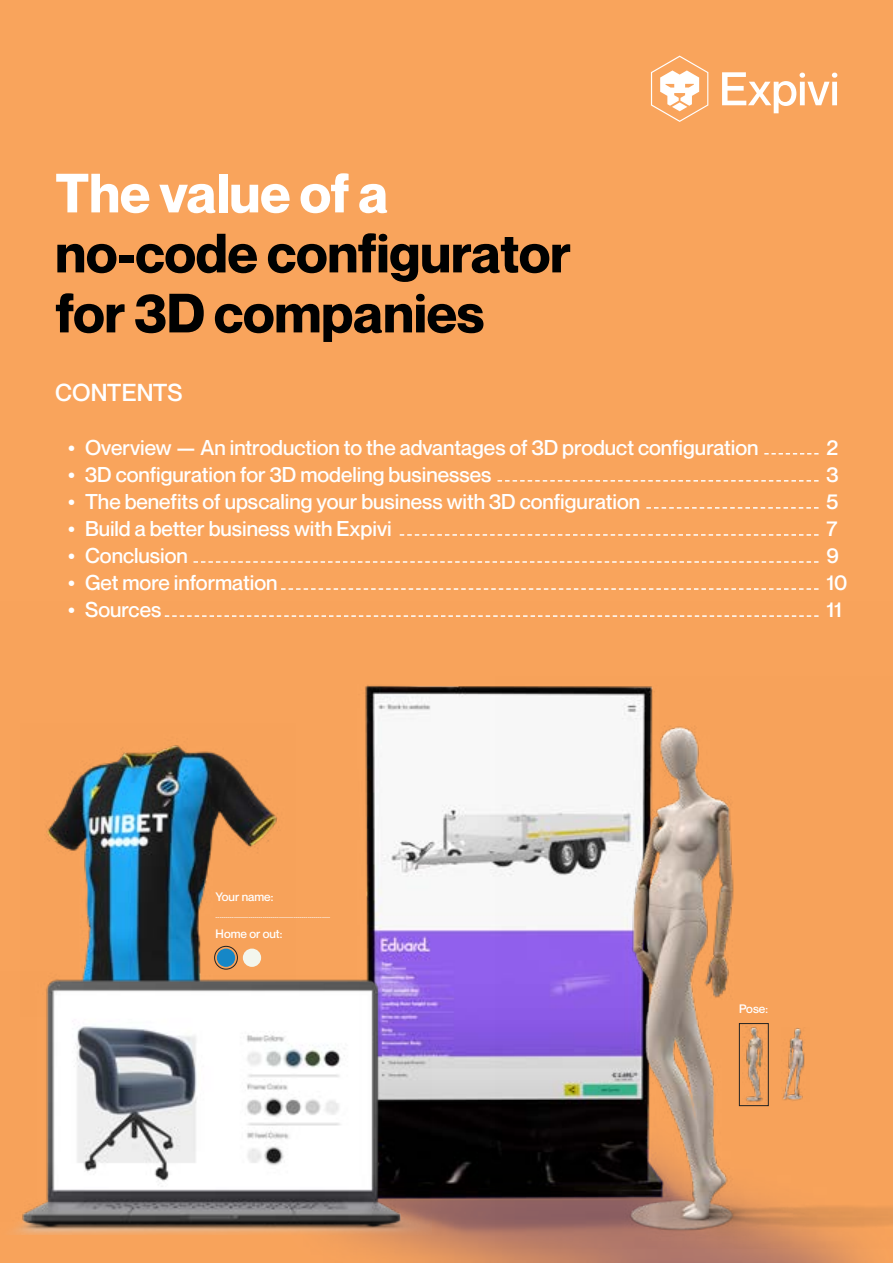
<style>
.page{position:relative;width:893px;height:1263px;background:#f9a45c}
.page>*{position:absolute;margin:0;border:0;box-sizing:border-box;transform-origin:0 0}
.t1{font:700 54px/60px "Neue Montreal";color:#000101}
.t2{font:700 54px "Neue Montreal";color:#fff}
.t3{font:500 24px "Neue Montreal";color:#fff}
.t4{font:500 21px/27px "Neue Montreal";color:#fff}
.t5{font:500 12px "Neue Montreal";color:#fff}
.t6{font:500 6px "Neue Montreal";color:#fff}
</style>
<div class="page">
<img style="left:164px;top:615px;width:703px;height:648px">
<svg style="left:722px;top:72px;width:115px;height:41px"></svg>
<svg style="left:651px;top:56px;width:57px;height:66px"></svg>
<svg style="left:281px;top:588px;width:538px;height:2px"></svg>
<svg style="left:165px;top:615px;width:654px;height:2px"></svg>
<svg style="left:193px;top:561px;width:626px;height:2px"></svg>
<svg style="left:400px;top:534px;width:419px;height:2px"></svg>
<svg style="left:646px;top:507px;width:173px;height:2px"></svg>
<svg style="left:497px;top:480px;width:322px;height:2px"></svg>
<svg style="left:764px;top:453px;width:55px;height:1px"></svg>
<img style="left:496px;top:676px;width:397px;height:572px">
<img style="left:46px;top:723px;width:250px;height:249px">
<img style="left:16px;top:972px;width:415px;height:263px">
<div style="left:217px;top:948px;width:18px;height:19px;background:#1587c7;border-radius:50%"></div>
<div style="left:243px;top:948px;width:18px;height:19px;background:#f3f6ed;border-radius:50%"></div>
<div style="left:214px;top:946px;width:24px;height:23px;border:1px solid #222;border-radius:50%"></div>
<img style="left:782px;top:1027px;width:27px;height:74px">
<img style="left:742px;top:1025px;width:24px;height:78px">
<div style="left:739px;top:1023px;width:30px;height:83px;border:1px solid #222"></div>
<h1 class="t2" style="left:55px;top:160px;width:335px">The value of a</h1>
<h1 class="t1" style="left:55px;top:223px;width:517px">no-code configurator for 3D companies</h1>
<p class="t3" style="left:55px;top:378px;width:129px">CONTENTS</p>
<p class="t4" style="left:68px;top:434px;width:692px">• Overview — An introduction to the advantages of 3D product configuration</p>
<p class="t4" style="left:68px;top:461px;width:425px">• 3D configuration for 3D modeling businesses</p>
<p class="t4" style="left:68px;top:488px;width:574px">• The benefits of upscaling your business with 3D configuration</p>
<p class="t4" style="left:68px;top:515px;width:325px">• Build a better business with Expivi</p>
<p class="t4" style="left:68px;top:542px;width:121px">• Conclusion</p>
<p class="t4" style="left:68px;top:569px;width:211px">• Get more information</p>
<p class="t4" style="left:68px;top:596px;width:95px">• Sources</p>
<p class="t4" style="left:826px;top:434px;width:22px">2<br>3<br>5<br>7<br>9<br>10<br>11</p>
<p class="t5" style="left:216px;top:890px;width:59px">Your name:</p>
<p class="t6" style="left:216px;top:914px;width:116px">--------------------------------------------------------</p>
<p class="t5" style="left:216px;top:926px;width:68px">Home or out:</p>
<p class="t5" style="left:739px;top:1002px;width:30px">Pose:</p>
</div>
